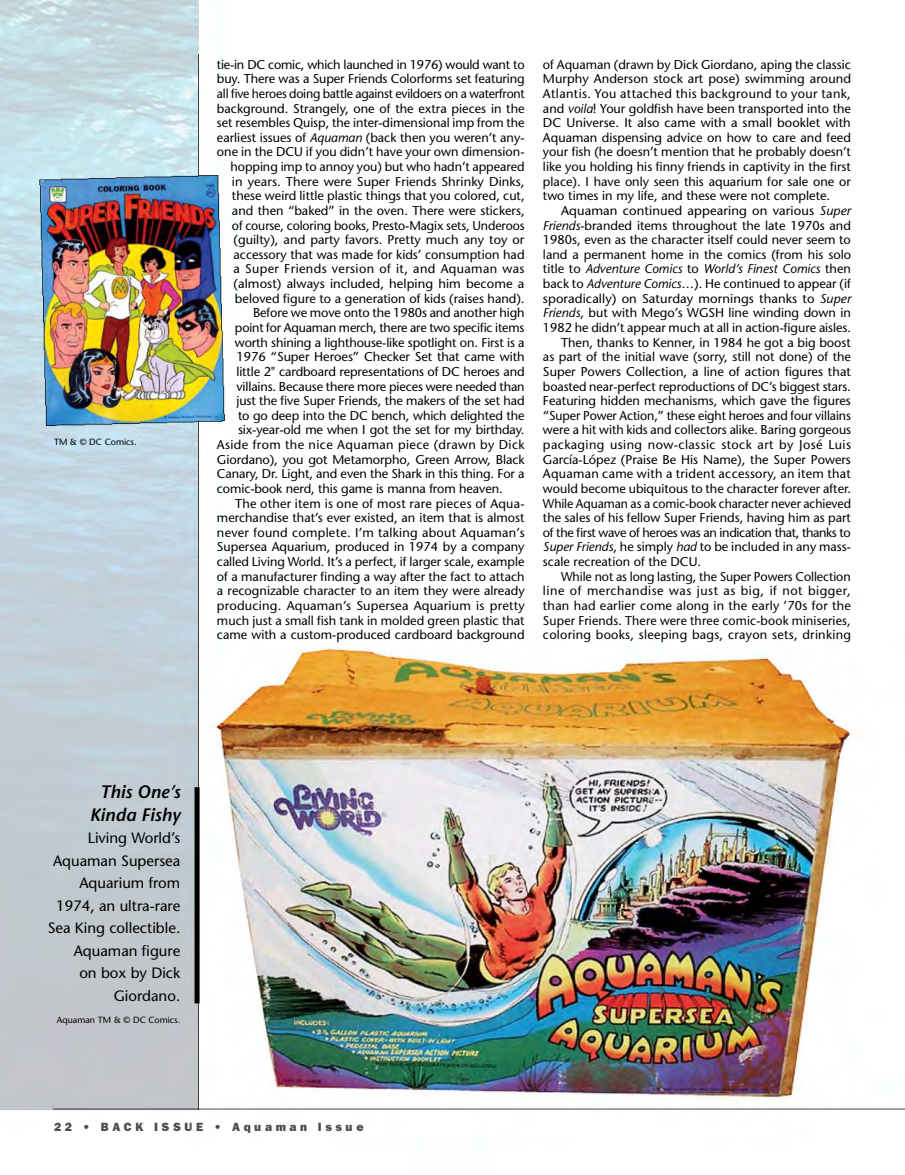
<style>
.page{position:relative;width:905px;height:1175px;background:#fff}
.page>*{position:absolute;margin:0;border:0;box-sizing:border-box;transform-origin:0 0}
.t1{font:italic 600 18px/22.5px "Stone Sans";color:#000;text-align:center}
.t2{font:15px/22.5px "Stone Sans";color:#000;text-align:right}
.t3{font:12.75px/14.5px "Stone Sans";color:#000;text-align:justify}
.t4{font:12.75px "Stone Sans";letter-spacing:.02em;color:#000}
.t5{font:12.75px "Stone Sans";letter-spacing:.03em;color:#000}
.t6{font:12.75px "Stone Sans";letter-spacing:-.02em;color:#000}
.t7{font:12.75px "Stone Sans";letter-spacing:-.03em;color:#000}
.t8{font:italic 12.75px "Stone Sans";color:#000}
.t9{font:12.75px "Stone Sans";letter-spacing:.04em;color:#000}
.t10{font:800 12px "Franklin Gothic";letter-spacing:.3em;color:#4d4d4f}
.t11{font:9px "Stone Sans";color:#000}
.s1{font-style:italic}
.s2{font-style:normal}
</style>
<div class="page">
<img style="left:0;top:0;width:904px;height:1111px">
<p class="t11" style="left:54px;top:436px;width:84px">TM &amp; © DC Comics.</p>
<p class="t6" style="left:217px;top:56px;width:309px">tie-in DC comic, which launched in 1976) would want to</p>
<p class="t3" style="left:217px;top:71px;width:309px">buy. There was a Super Friends Colorforms set featuring</p>
<p class="t6" style="left:217px;top:86px;width:309px">all five heroes doing battle against evildoers on a waterfront</p>
<p class="t3" style="left:217px;top:101px;width:309px">background. Strangely, one of the extra pieces in the</p>
<p class="t3" style="left:217px;top:115px;width:309px">set resembles Quisp, the inter-dimensional imp from the</p>
<p class="t3" style="left:217px;top:130px;width:309px">earliest issues of <span class="s1">Aquaman</span> (back then you weren’t any-</p>
<p class="t3" style="left:217px;top:145px;width:309px">one in the DCU if you didn’t have your own dimension-</p>
<p class="t3" style="left:230px;top:159px;width:296px">hopping imp to annoy you) but who hadn’t appeared</p>
<p class="t3" style="left:232px;top:174px;width:294px">in years. There were Super Friends Shrinky Dinks,</p>
<p class="t3" style="left:232px;top:188px;width:294px">these weird little plastic things that you colored, cut,</p>
<p class="t3" style="left:232px;top:203px;width:294px">and then “baked” in the oven. There were stickers,</p>
<p class="t3" style="left:232px;top:218px;width:294px">of course, coloring books, Presto-Magix sets, Underoos</p>
<p class="t3" style="left:233px;top:232px;width:292px">(guilty), and party favors. Pretty much any toy or</p>
<p class="t3" style="left:233px;top:247px;width:292px">accessory that was made for kids’ consumption had</p>
<p class="t5" style="left:233px;top:261px;width:292px">a Super Friends version of it, and Aquaman was</p>
<p class="t3" style="left:233px;top:276px;width:292px">(almost) always included, helping him become a</p>
<p class="t3" style="left:235px;top:291px;width:291px">beloved figure to a generation of kids (raises hand).</p>
<p class="t3" style="left:253px;top:305px;width:273px">Before we move onto the 1980s and another high</p>
<p class="t3" style="left:235px;top:320px;width:291px">point for Aquaman merch, there are two specific items</p>
<p class="t3" style="left:235px;top:335px;width:291px">worth shining a lighthouse-like spotlight on. First is a</p>
<p class="t3" style="left:236px;top:349px;width:290px">1976 “Super Heroes” Checker Set that came with</p>
<p class="t3" style="left:236px;top:364px;width:289px">little 2" cardboard representations of DC heroes and</p>
<p class="t3" style="left:236px;top:379px;width:290px">villains. Because there more pieces were needed than</p>
<p class="t3" style="left:236px;top:393px;width:289px">just the five Super Friends, the makers of the set had</p>
<p class="t3" style="left:238px;top:408px;width:288px">to go deep into the DC bench, which delighted the</p>
<p class="t3" style="left:238px;top:422px;width:288px">six-year-old me when I got the set for my birthday.</p>
<p class="t5" style="left:217px;top:437px;width:309px">Aside from the nice Aquaman piece (drawn by Dick</p>
<p class="t3" style="left:217px;top:452px;width:309px">Giordano), you got Metamorpho, Green Arrow, Black</p>
<p class="t3" style="left:217px;top:466px;width:309px">Canary, Dr. Light, and even the Shark in this thing. For a</p>
<p class="t3" style="left:217px;top:481px;width:287px">comic-book nerd, this game is manna from heaven.</p>
<p class="t4" style="left:235px;top:495px;width:291px">The other item is one of most rare pieces of Aqua-</p>
<p class="t3" style="left:217px;top:510px;width:309px">merchandise that’s ever existed, an item that is almost</p>
<p class="t4" style="left:217px;top:524px;width:309px">never found complete. I’m talking about Aquaman’s</p>
<p class="t3" style="left:217px;top:539px;width:309px">Supersea Aquarium, produced in 1974 by a company</p>
<p class="t3" style="left:217px;top:554px;width:309px">called Living World. It’s a perfect, if larger scale, example</p>
<p class="t3" style="left:217px;top:569px;width:309px">of a manufacturer finding a way after the fact to attach</p>
<p class="t3" style="left:217px;top:583px;width:309px">a recognizable character to an item they were already</p>
<p class="t3" style="left:217px;top:598px;width:309px">producing. Aquaman’s Supersea Aquarium is pretty</p>
<p class="t3" style="left:217px;top:613px;width:309px">much just a small fish tank in molded green plastic that</p>
<p class="t3" style="left:217px;top:627px;width:309px">came with a custom-produced cardboard background</p>
<p class="t3" style="left:543px;top:57px;width:309px">of Aquaman (drawn by Dick Giordano, aping the classic Murphy Anderson stock art pose) swimming around Atlantis. You attached this background to your tank, and <span class="s1">voila</span>! Your goldfish have been transported into the DC Universe. It also came with a small booklet with Aquaman dispensing advice on how to care and feed your fish (he doesn’t mention that he probably doesn’t like you holding his finny friends in captivity in the first place). I have only seen this aquarium for sale one or two times in my life, and these were not complete.</p>
<p class="t3" style="left:561px;top:203px;width:291px">Aquaman continued appearing on various <span class="s1">Super</span></p>
<p class="t3" style="left:543px;top:218px;width:309px"><span class="s1">Friends</span>-branded items throughout the late 1970s and</p>
<p class="t3" style="left:543px;top:232px;width:309px">1980s, even as the character itself could never seem to</p>
<p class="t3" style="left:543px;top:247px;width:309px">land a permanent home in the comics (from his solo</p>
<p class="t8" style="left:543px;top:261px;width:309px"><span class="s2">title to</span> Adventure Comics <span class="s2">to</span> World’s Finest Comics <span class="s2">then</span></p>
<p class="t3" style="left:543px;top:276px;width:309px">back to <span class="s1">Adventure Comics</span>…). He continued to appear (if</p>
<p class="t3" style="left:543px;top:291px;width:309px">sporadically) on Saturday mornings thanks to <span class="s1">Super</span></p>
<p class="t3" style="left:543px;top:305px;width:309px"><span class="s1">Friends</span>, but with Mego’s WGSH line winding down in</p>
<p class="t3" style="left:543px;top:320px;width:309px">1982 he didn’t appear much at all in action-figure aisles.</p>
<p class="t3" style="left:561px;top:335px;width:291px">Then, thanks to Kenner, in 1984 he got a big boost</p>
<p class="t3" style="left:543px;top:349px;width:309px">as part of the initial wave (sorry, still not done) of the</p>
<p class="t3" style="left:543px;top:364px;width:309px">Super Powers Collection, a line of action figures that</p>
<p class="t3" style="left:543px;top:379px;width:309px">boasted near-perfect reproductions of DC’s biggest stars.</p>
<p class="t3" style="left:543px;top:393px;width:309px">Featuring hidden mechanisms, which gave the figures</p>
<p class="t3" style="left:543px;top:408px;width:309px">“Super Power Action,” these eight heroes and four villains</p>
<p class="t3" style="left:543px;top:422px;width:310px">were a hit with kids and collectors alike. Baring gorgeous</p>
<p class="t5" style="left:543px;top:437px;width:309px">packaging using now-classic stock art by José Luis</p>
<p class="t3" style="left:543px;top:452px;width:309px">García-López (Praise Be His Name), the Super Powers</p>
<p class="t4" style="left:543px;top:466px;width:309px">Aquaman came with a trident accessory, an item that</p>
<p class="t3" style="left:543px;top:481px;width:310px">would become ubiquitous to the character forever after.</p>
<p class="t3" style="left:543px;top:496px;width:309px">While Aquaman as a comic-book character never achieved</p>
<p class="t3" style="left:543px;top:510px;width:309px">the sales of his fellow Super Friends, having him as part</p>
<p class="t7" style="left:543px;top:524px;width:309px">of the first wave of heroes was an indication that, thanks to</p>
<p class="t3" style="left:543px;top:539px;width:309px"><span class="s1">Super Friends</span>, he simply <span class="s1">had</span> to be included in any mass-</p>
<p class="t3" style="left:543px;top:554px;width:160px">scale recreation of the DCU.</p>
<p class="t3" style="left:561px;top:569px;width:291px">While not as long lasting, the Super Powers Collection</p>
<p class="t9" style="left:543px;top:583px;width:309px">line of merchandise was just as big, if not bigger,</p>
<p class="t4" style="left:543px;top:597px;width:309px">than had earlier come along in the early ’70s for the</p>
<p class="t3" style="left:543px;top:613px;width:309px">Super Friends. There were three comic-book miniseries,</p>
<p class="t4" style="left:543px;top:627px;width:309px">coloring books, sleeping bags, crayon sets, drinking</p>
<h1 class="t1" style="left:90px;top:780px;width:92px">This One’s<br>Kinda Fishy</h1>
<p class="t2" style="left:48px;top:826px;width:134px">Living World’s<br>Aquaman Supersea<br>Aquarium from<br>1974, an ultra-rare<br>Sea King collectible.<br>Aquaman figure<br>on box by Dick<br>Giordano.</p>
<p class="t11" style="left:57px;top:1014px;width:125px">Aquaman TM &amp; © DC Comics.</p>
<p class="t10" style="left:54px;top:1119px;width:311px">22 • BACK ISSUE • Aquaman Issue</p>
</div>
